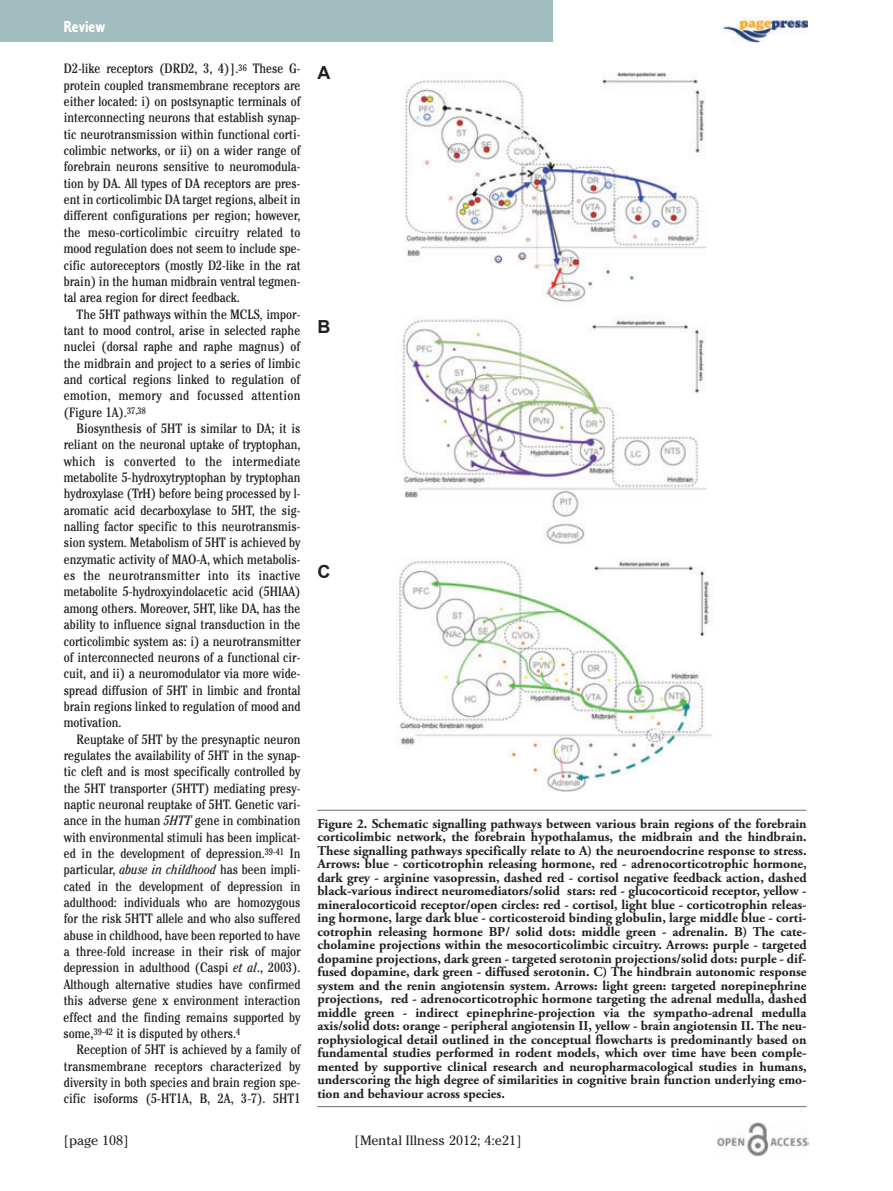
<style>
.page{position:relative;width:893px;height:1191px;background:#fff}
.page>*{position:absolute;margin:0;border:0;box-sizing:border-box;transform-origin:0 0}
.t1{font:700 18px "Arial";color:#231f20}
.t2{font:16.5px "Corinthian Bold Condensed Plain";color:#fff}
.t3{font:condensed 13.5px/16.4px "Cheltenham";color:#231f20;text-align:justify}
.t4{font:700 13.5px/13.5px "Adobe Garamond Pro";color:#231f20;text-align:justify}
.t5{font:13.5px "Cheltenham";color:#231f20}
.s1{font-style:italic}
</style>
<div class="page">
<div style="left:0;top:0;width:553px;height:42px;background:#a2bdbf"></div>
<img style="left:723px;top:17px;width:84px;height:26px">
<img style="left:717px;top:1123px;width:91px;height:34px">
<img style="left:395px;top:72px;width:319px;height:720px">
<hr style="left:317px;top:810px;width:489px;height:1px;background:#6c6d70">
<hr style="left:317px;top:1106px;width:489px;height:1px;background:#6c6d70">
<p class="t2" style="left:63px;top:21px;width:43px">Review</p>
<p class="t3" style="left:64px;top:62px;width:238px">D2-like receptors (DRD2, 3, 4)].<sup>36</sup> These G&shy;protein coupled transmembrane receptors are either located: i) on postsynaptic terminals of interconnecting neurons that establish synap&shy;tic neurotransmission within functional corti&shy;colimbic networks, or ii) on a wider range of forebrain neurons sensitive to neuromodula&shy;tion by DA. All types of DA receptors are pres&shy;ent in corticolimbic DA target regions, albeit in different configurations per region; however, the meso-corticolimbic circuitry related to mood regulation does not seem to include spe&shy;cific autoreceptors (mostly D2-like in the rat brain) in the human midbrain ventral tegmen&shy;tal area region for direct feedback.</p>
<p class="t3" style="left:64px;top:307px;width:238px;text-indent:13px">The 5HT pathways within the MCLS<span class="s1">,</span> impor&shy;tant to mood control, arise in selected raphe nuclei (dorsal raphe and raphe magnus) of the midbrain and project to a series of limbic and cortical regions linked to regulation of emotion, memory and focussed attention (Figure 1A).<sup>37,38</sup></p>
<p class="t3" style="left:64px;top:421px;width:238px;text-indent:13px">Biosynthesis of 5HT is similar to DA; it is reliant on the neuronal uptake of tryptophan, which is converted to the intermediate metabolite 5-hydroxytryptophan by tryptophan hydroxylase (TrH) before being processed by l&shy;aromatic acid decarboxylase to 5HT, the sig&shy;nalling factor specific to this neurotransmis&shy;sion system. Metabolism of 5HT is achieved by enzymatic activity of MAO-A, which metabolis&shy;es the neurotransmitter into its inactive metabolite 5-hydroxyindolacetic acid (5HIAA) among others. Moreover, 5HT, like DA, has the ability to influence signal transduction in the corticolimbic system as: i) a neurotransmitter of interconnected neurons of a functional cir&shy;cuit, and ii) a neuromodulator via more wide&shy;spread diffusion of 5HT in limbic and frontal brain regions linked to regulation of mood and motivation.</p>
<p class="t3" style="left:64px;top:732px;width:238px;text-indent:13px">Reuptake of 5HT by the presynaptic neuron regulates the availability of 5HT in the synap&shy;tic cleft and is most specifically controlled by the 5HT transporter (5HTT) mediating presy&shy;naptic neuronal reuptake of 5HT. Genetic vari&shy;ance in the human <span class="s1">5HTT</span> gene in combination with environmental stimuli has been implicat&shy;ed in the development of depression.<sup>39-41</sup> In particular, <span class="s1">abuse in childhood</span> has been impli&shy;cated in the development of depression in adulthood: individuals who are homozygous for the risk 5HTT allele and who also suffered abuse in childhood, have been reported to have a three-fold increase in their risk of major depression in adulthood (Caspi <span class="s1">et al</span>., 2003).<br>Although alternative studies have confirmed this adverse gene x environment interaction effect and the finding remains supported by some,<sup>39-42</sup> it is disputed by others.<sup>4</sup></p>
<p class="t3" style="left:64px;top:1042px;width:238px;text-indent:13px">Reception of 5HT is achieved by a family of transmembrane receptors characterized by diversity in both species and brain region spe&shy;cific isoforms (5-HT1A, B, 2A, 3-7). 5HT1</p>
<h1 class="t1" style="left:318px;top:62px;width:14px">A</h1>
<h1 class="t1" style="left:318px;top:316px;width:14px">B</h1>
<h1 class="t1" style="left:318px;top:561px;width:14px">C</h1>
<p class="t4" style="left:317px;top:818px;width:491px">Figure 2. Schematic signalling pathways between various brain regions of the forebrain corticolimbic network, the forebrain hypothalamus, the midbrain and the hindbrain.<br>These signalling pathways specifically relate to A) the neuroendocrine response to stress.<br>Arrows: blue - corticotrophin releasing hormone, red - adrenocorticotrophic hormone, dark grey - arginine vasopressin, dashed red - cortisol negative feedback action, dashed black-various indirect neuromediators/solid stars: red - glucocorticoid receptor, yellow - mineralocorticoid receptor/open circles: red - cortisol, light blue - corticotrophin releas&shy;ing hormone, large dark blue - corticosteroid binding globulin, large middle blue - corti&shy;cotrophin releasing hormone BP/ solid dots: middle green - adrenalin. B) The cate&shy;cholamine projections within the mesocorticolimbic circuitry. Arrows: purple - targeted dopamine projections, dark green - targeted serotonin projections/solid dots: purple - dif&shy;fused dopamine, dark green - diffused serotonin. C) The hindbrain autonomic response system and the renin angiotensin system. Arrows: light green: targeted norepinephrine projections, red - adrenocorticotrophic hormone targeting the adrenal medulla, dashed middle green - indirect epinephrine-projection via the sympatho-adrenal medulla axis/solid dots: orange - peripheral angiotensin II, yellow - brain angiotensin II. The neu&shy;rophysiological detail outlined in the conceptual flowcharts is predominantly based on fundamental studies performed in rodent models, which over time have been comple&shy;mented by supportive clinical research and neuropharmacological studies in humans, underscoring the high degree of similarities in cognitive brain function underlying emo&shy;tion and behaviour across species.</p>
<p class="t5" style="left:64px;top:1132px;width:66px">[page 108]</p>
<p class="t5" style="left:355px;top:1132px;width:168px">[Mental Illness 2012; 4:e21]</p>
</div>
